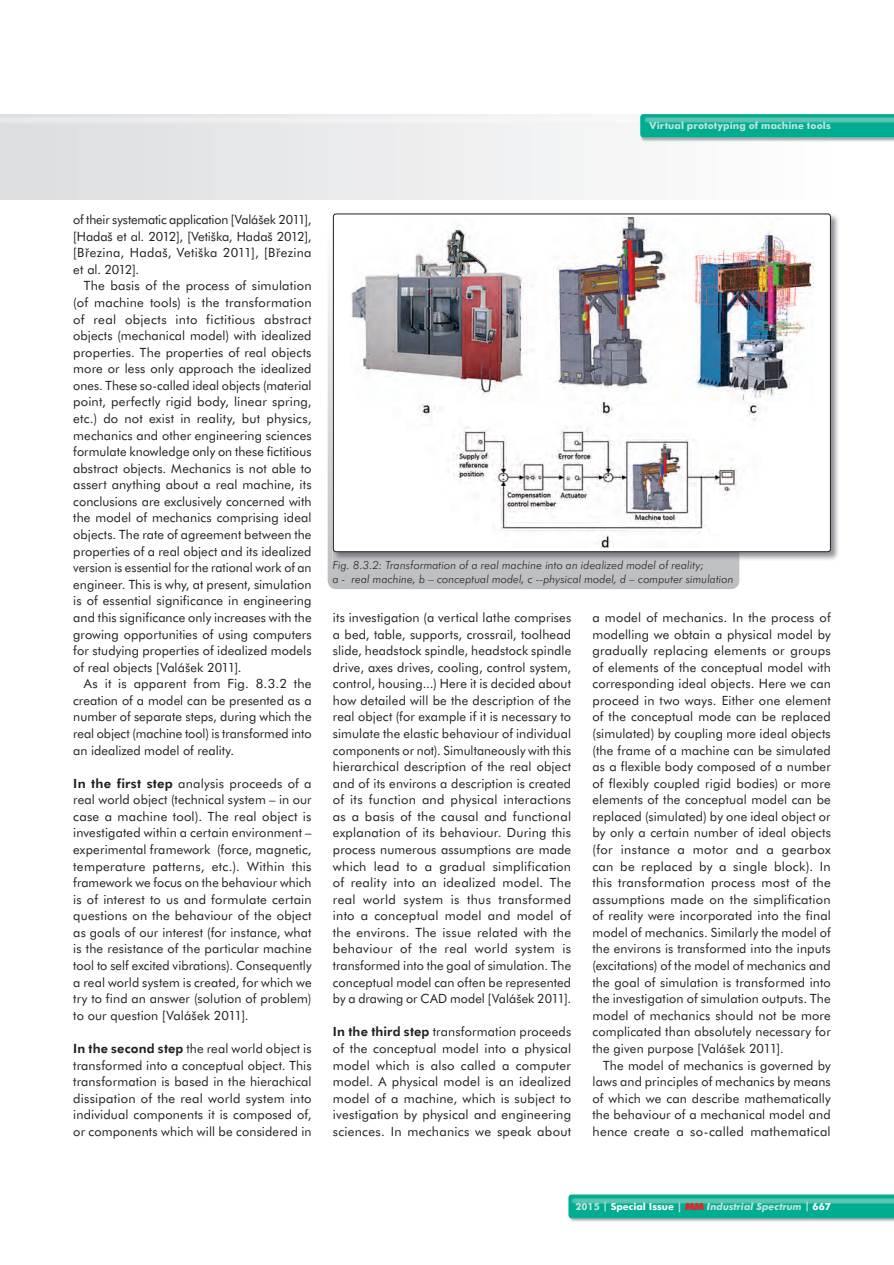
<style>
.page{position:relative;width:894px;height:1265px;background:#fff}
.page>*{position:absolute;margin:0;border:0;box-sizing:border-box;transform-origin:0 0}
.t1{font:12.75px/16.5px "Futura BTCE";letter-spacing:.01em;color:#231f20;text-align:justify}
.t2{font:italic 300 11.25px/14.2px "Futura BTCE";letter-spacing:.01em;color:#231f20}
.t3{font:italic 700 9.75px "Futura BTCE";color:#c4e5dd}
.t4{font:700 9.75px "Futura BTCE";letter-spacing:.015em;color:#c4e5dd}
.s1{font-weight:800}
.s2{font-style:normal}
.s3{font-style:normal;color:#fff}
.s4{font-weight:900;font-style:normal;color:#ee1d23}
</style>
<div class="page">
<svg style="left:0;top:114px;width:600px;height:86px"></svg>
<img style="left:0;top:117px;width:600px;height:7px">
<svg style="left:568px;top:1194px;width:325px;height:24px;background:#09af94"></svg>
<img style="left:570px;top:1197px;width:323px;height:7px">
<svg style="left:327px;top:270px;width:412px;height:319px;background:#c2c3c6"></svg>
<img style="left:332px;top:213px;width:506px;height:49px">
<img style="left:739px;top:262px;width:99px;height:299px">
<img style="left:332px;top:220px;width:407px;height:341px">
<div style="left:333px;top:214px;width:497px;height:338px;background:#fff;border-radius:3px"></div>
<img style="left:350px;top:218px;width:462px;height:330px">
<img style="left:830px;top:137px;width:63px;height:5px">
<img style="left:640px;top:137px;width:190px;height:5px">
<div style="left:640px;top:114px;width:253px;height:23px;background:#00ad91"></div>
<img style="left:643px;top:117px;width:250px;height:6px">
<p class="t4" style="left:649px;top:119px;width:183px">Virtual prototyping of machine tools</p>
<p class="t1" style="left:73px;top:211px;width:240px">of their systematic application [Valášek 2011], [Hadaš et al. 2012], [Vetiška, Hadaš 2012], [Březina, Hadaš, Vetiška 2011], [Březina et al. 2012].</p>
<p class="t1" style="left:73px;top:277px;width:240px;text-indent:11px">The basis of the process of simulation (of machine tools) is the transformation of real objects into fictitious abstract objects (mechanical model) with idealized properties. The properties of real objects more or less only approach the idealized ones. These so-called ideal objects (material point, perfectly rigid body, linear spring, etc.) do not exist in reality, but physics, mechanics and other engineering sciences formulate knowledge only on these fictitious abstract objects. Mechanics is not able to assert anything about a real machine, its conclusions are exclusively concerned with the model of mechanics comprising ideal objects. The rate of agreement between the properties of a real object and its idealized version is essential for the rational work of an engineer. This is why, at present, simulation is of essential significance in engineering and this significance only increases with the growing opportunities of using computers for studying properties of idealized models of real objects [Valášek 2011].</p>
<p class="t1" style="left:73px;top:675px;width:240px;text-indent:11px">As it is apparent from Fig. 8.3.2 the creation of a model can be presented as a number of separate steps, during which the real object (machine tool) is transformed into an idealized model of reality.</p>
<p class="t1" style="left:73px;top:774px;width:240px"><span class="s1">In the first step</span> analysis proceeds of a real world object (technical system – in our case a machine tool). The real object is investigated within a certain environment – experimental framework (force, magnetic, temperature patterns, etc.). Within this framework we focus on the behaviour which is of interest to us and formulate certain questions on the behaviour of the object as goals of our interest (for instance, what is the resistance of the particular machine tool to self excited vibrations). Consequently a real world system is created, for which we try to find an answer (solution of problem) to our question [Valášek 2011].</p>
<p class="t1" style="left:73px;top:1040px;width:240px"><span class="s1">In the second step</span> the real world object is transformed into a conceptual object. This transformation is based in the hierachical dissipation of the real world system into individual components it is composed of, or components which will be considered in</p>
<p class="t2" style="left:332px;top:557px;width:402px">Fig. 8.3.2: Transformation of a real machine into an idealized model of reality;<br>a - real machine, b – conceptual model, c --physical model, d – computer simulation</p>
<p class="t1" style="left:333px;top:609px;width:240px">its investigation (a vertical lathe comprises a bed, table, supports, crossrail, toolhead slide, headstock spindle, headstock spindle drive, axes drives, cooling, control system, control, housing...) Here it is decided about how detailed will be the description of the real object (for example if it is necessary to simulate the elastic behaviour of individual components or not). Simultaneously with this hierarchical description of the real object and of its environs a description is created of its function and physical interactions as a basis of the causal and functional explanation of its behaviour. During this process numerous assumptions are made which lead to a gradual simplification of reality into an idealized model. The real world system is thus transformed into a conceptual model and model of the environs. The issue related with the behaviour of the real world system is transformed into the goal of simulation. The conceptual model can often be represented by a drawing or CAD model [Valášek 2011].</p>
<p class="t1" style="left:333px;top:1023px;width:240px"><span class="s1">In the third step</span> transformation proceeds of the conceptual model into a physical model which is also called a computer model. A physical model is an idealized model of a machine, which is subject to ivestigation by physical and engineering sciences. In mechanics we speak about</p>
<p class="t1" style="left:592px;top:609px;width:240px">a model of mechanics. In the process of modelling we obtain a physical model by gradually replacing elements or groups of elements of the conceptual model with corresponding ideal objects. Here we can proceed in two ways. Either one element of the conceptual mode can be replaced (simulated) by coupling more ideal objects (the frame of a machine can be simulated as a flexible body composed of a number of flexibly coupled rigid bodies) or more elements of the conceptual model can be replaced (simulated) by one ideal object or by only a certain number of ideal objects (for instance a motor and a gearbox can be replaced by a single block). In this transformation process most of the assumptions made on the simplification of reality were incorporated into the final model of mechanics. Similarly the model of the environs is transformed into the inputs (excitations) of the model of mechanics and the goal of simulation is transformed into the investigation of simulation outputs. The model of mechanics should not be more complicated than absolutely necessary for the given purpose [Valášek 2011].</p>
<p class="t1" style="left:592px;top:1056px;width:240px;text-indent:11px">The model of mechanics is governed by laws and principles of mechanics by means of which we can describe mathematically the behaviour of a mechanical model and hence create a so-called mathematical</p>
<p class="t3" style="left:575px;top:1200px;width:257px"><span class="s2">2015 </span><sup>|</sup> <span class="s3">Special Issue</span> <span class="s2">|</span> <span class="s4">MM</span> Industrial Spectrum <sup>|</sup> <span class="s3">667</span></p>
</div>
